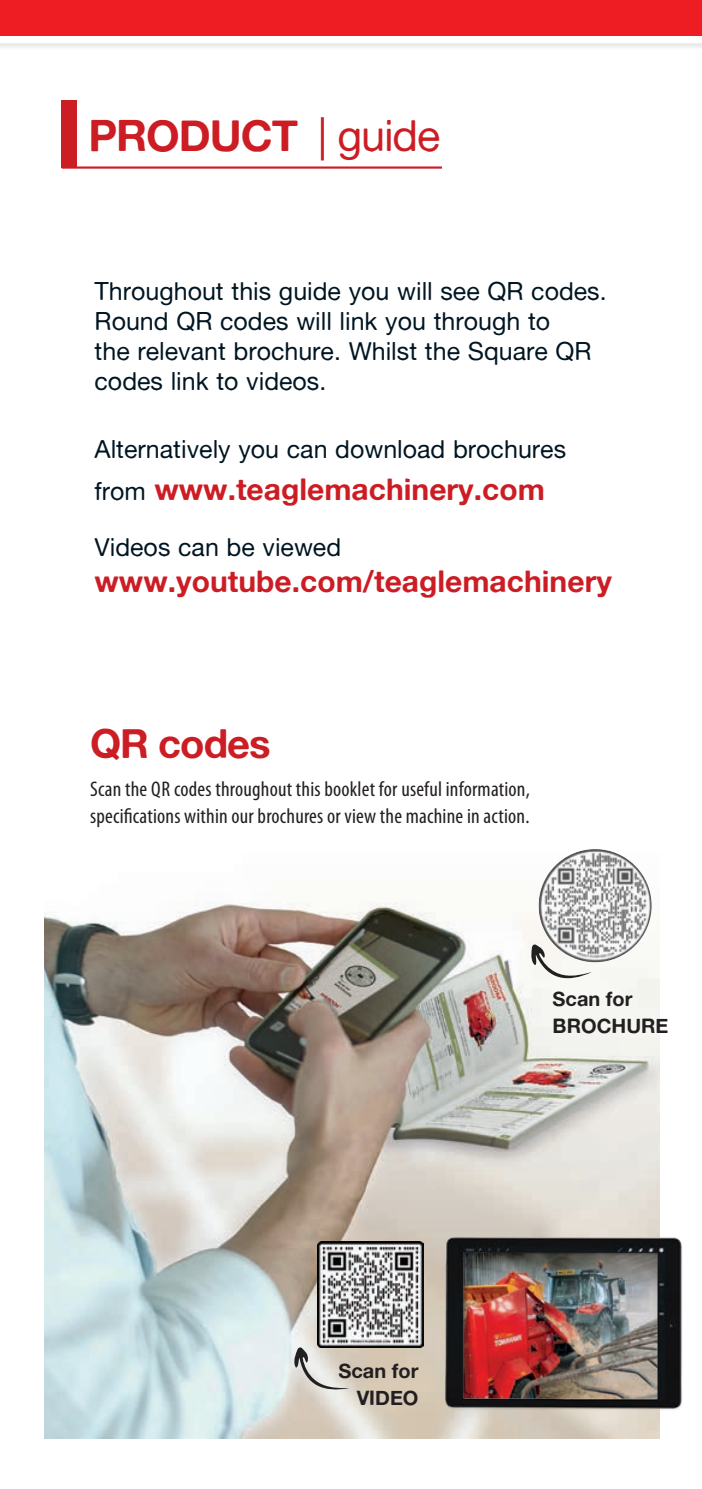
<style>
.page{position:relative;width:702px;height:1489px;background:#fff}
.page>*{position:absolute;margin:0;border:0;box-sizing:border-box;transform-origin:0 0}
.t1{font:43.25px "Alte Haas Grotesk Bold";letter-spacing:-.025em;color:#cc1d24}
.t2{font:40px "Alte Haas Grotesk Bold";letter-spacing:-.025em;color:#cc1d24}
.t3{font:30px "Alte Haas Grotesk Bold";color:#cc1d24}
.t4{font:25px/30px "Alte Haas Grotesk";color:#011622}
.t5{font:condensed 21.25px/27.5px "Myriad Pro";letter-spacing:.01em;color:#231f20}
.t6{font:20px/27.5px "Alte Haas Grotesk Bold";color:#231f20}
.s1{font-family:"Alte Haas Grotesk"}
.s2{font-family:"Alte Haas Grotesk";font-size:25px;color:#011622}
</style>
<div class="page">
<div style="left:0;top:34px;width:702px;height:16px;background:#efeeef"></div>
<div style="left:0;top:33px;width:702px;height:10px;background:#fff"></div>
<div style="left:0;top:0;width:702px;height:35px;background:#ee1d23"></div>
<img style="left:44px;top:898px;width:615px;height:540px">
<img style="left:538px;top:849px;width:113px;height:113px">
<svg style="left:518px;top:932px;width:90px;height:81px"></svg>
<svg style="left:279px;top:1337px;width:84px;height:89px;background:#d5d1c8"></svg>
<img style="left:442px;top:1208px;width:240px;height:224px">
<hr style="left:62px;top:166px;width:380px;height:3px;background:#cc1d24">
<div style="left:62px;top:100px;width:15px;height:68px;background:#cc1d24"></div>
<img style="left:317px;top:1240px;width:107px;height:107px">
<h1 class="t1" style="left:88px;top:109px;width:353px">PRODUCT <span class="s1">| guide</span></h1>
<p class="t4" style="left:94px;top:275px;width:513px">Throughout this guide you will see QR codes.<br>Round QR codes will link you through to<br>the relevant brochure. Whilst the Square QR codes link to videos.</p>
<p class="t4" style="left:94px;top:434px;width:473px">Alternatively you can download brochures</p>
<p class="t3" style="left:94px;top:471px;width:452px"><span class="s2">from</span> www.teaglemachinery.com</p>
<p class="t4" style="left:94px;top:532px;width:248px">Videos can be viewed</p>
<p class="t3" style="left:94px;top:563px;width:519px">www.youtube.com/teaglemachinery</p>
<h2 class="t2" style="left:90px;top:718px;width:182px">QR codes</h2>
<p class="t5" style="left:90px;top:774px;width:441px">Scan the QR codes throughout this booklet for useful information, specifications within our brochures or view the machine in action.</p>
<p class="t6" style="left:552px;top:984px;width:117px">Scan for<br>BROCHURE</p>
<p class="t6" style="left:338px;top:1355px;width:82px;text-align:right">Scan for<br>VIDEO</p>
</div>
